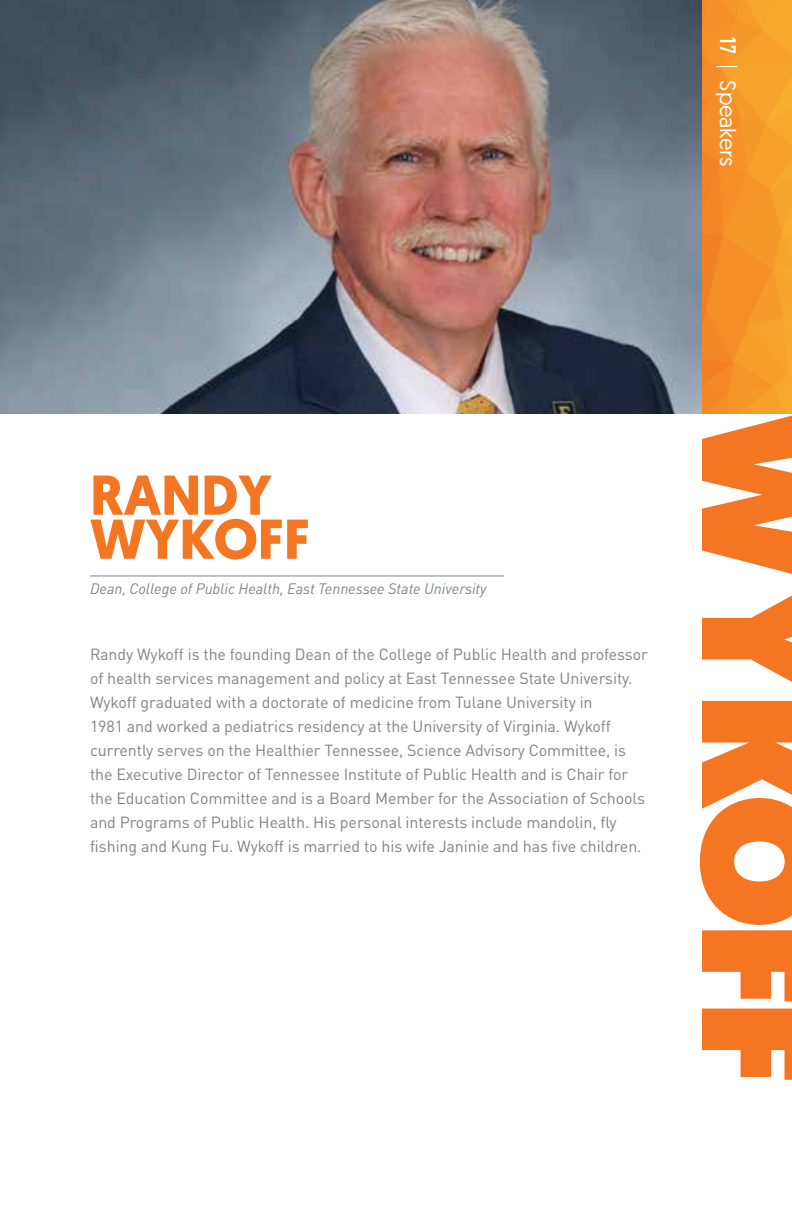
<style>
.page{position:relative;width:792px;height:1224px;background:#fff}
.page>*{position:absolute;margin:0;border:0;box-sizing:border-box;transform-origin:0 0}
.t1{font:900 164px "Geomanist";letter-spacing:-.005em;color:#f47522}
.t2{font:700 56px/44px "Geomanist";letter-spacing:-.005em;color:#f47522}
.t3{font:22px "Geomanist";letter-spacing:-.005em;color:#fff}
.t4{font:16px/24px "DIN Pro";letter-spacing:-.005em;color:#808285}
.t5{font:italic 15px "DIN Pro";letter-spacing:-.005em;color:#808285}
.s1{font-family:"DIN Pro";font-weight:700;font-stretch:condensed}
.s2{font-weight:300}
</style>
<div class="page">
<img style="left:1px;top:0;width:701px;height:414px">
<hr style="left:90px;top:576px;width:414px;height:1px;background:#808285">
<div style="left:702px;top:0;width:90px;height:414px;background:linear-gradient(to right,#f48625,#f7a82d)"></div>
<img style="left:0;top:0;width:1px;height:414px">
<h3 class="t3" style="left:742px;top:36px;width:132px;rotate:90deg"><span class="s1">17</span> <span class="s2">|</span> Speakers</h3>
<h2 class="t2" style="left:90px;top:473px;width:222px">RANDY<br>WYKOFF</h2>
<p class="t5" style="left:90px;top:577px;width:398px">Dean, College of Public Health, East Tennessee State University</p>
<p class="t4" style="left:90px;top:641px;width:559px">Randy Wykoff is the founding Dean of the College of Public Health and professor of health services management and policy at East Tennessee State University.<br>Wykoff graduated with a doctorate of medicine from Tulane University in<br>1981 and worked a pediatrics residency at the University of Virginia. Wykoff currently serves on the Healthier Tennessee, Science Advisory Committee, is the Executive Director of Tennessee Institute of Public Health and is Chair for the Education Committee and is a Board Member for the Association of Schools and Programs of Public Health. His personal interests include mandolin, fly fishing and Kung Fu. Wykoff is married to his wife Janinie and has five children.</p>
<h1 class="t1" style="left:867px;top:408px;width:676px;rotate:90deg">WYKOFF</h1>
</div>
